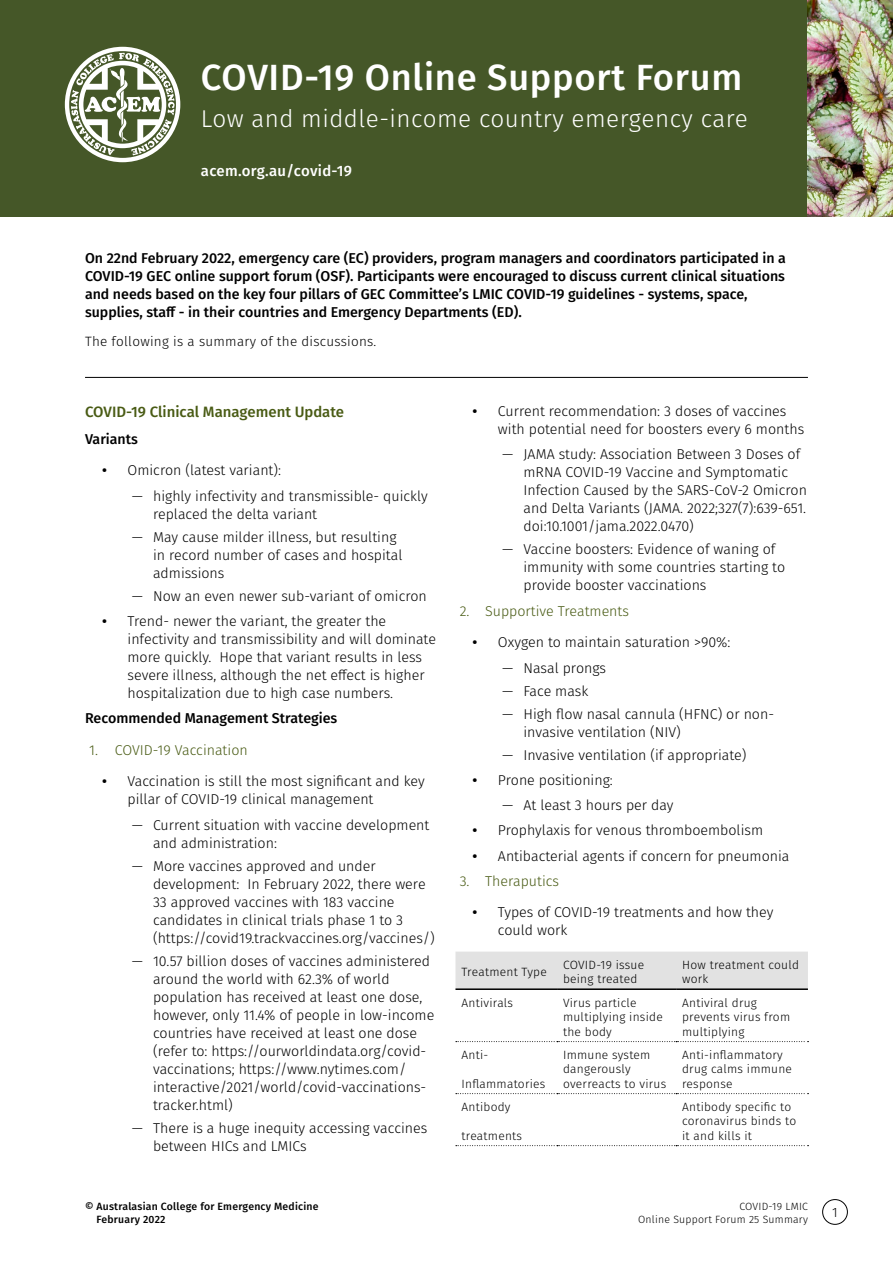
<style>
.page{position:relative;width:893px;height:1263px;background:#fff}
.page>*{position:absolute;margin:0;border:0;box-sizing:border-box;transform-origin:0 0}
.t1{font:500 36.45px "Fira Sans";letter-spacing:.02em;color:#fff}
.t2{font:300 33.9px/40.8px "Merriweather";color:#fff}
.t3{font:300 24.3px "Fira Sans";letter-spacing:.02em;color:#fff}
.t4{font:500 15px "Fira Sans";color:#495b14}
.t5{font:500 15px "Fira Sans";letter-spacing:.02em;color:#fff}
.t6{font:300 14.25px/18px "Fira Sans";color:#000}
.t7{font:500 14.25px/18px "Fira Sans";color:#000}
.t8{font:300 14.25px "Fira Sans";color:#495b14}
.t9{font:300 13.5px "Fira Sans";letter-spacing:.02em;color:#000}
.t10{font:300 12px/14.4px "Fira Sans";letter-spacing:.02em;color:#000}
.t11{font:500 10.5px/13.5px "Fira Sans";letter-spacing:.02em;color:#000}
.t12{font:300 10.5px/13.5px "Fira Sans";letter-spacing:.02em;color:#000;text-align:right}
.s1{font-weight:600}
</style>
<div class="page">
<div style="left:822px;top:1199px;width:26px;height:26px;border:1px solid #000;border-radius:50%"></div>
<div style="left:0;top:0;width:893px;height:217px;background:#455728"></div>
<img style="left:808px;top:0;width:85px;height:217px">
<svg style="left:65px;top:47px;width:115px;height:115px"></svg>
<div style="left:455px;top:951px;width:353px;height:37px;background:#e2e2e2"></div>
<hr style="left:455px;top:988px;width:102px;height:2px;background:#000">
<hr style="left:557px;top:988px;width:119px;height:2px;background:#000">
<hr style="left:676px;top:988px;width:132px;height:2px;background:#000">
<svg style="left:456px;top:1041px;width:352px;height:1px"></svg>
<svg style="left:456px;top:1093px;width:352px;height:1px"></svg>
<svg style="left:456px;top:1145px;width:352px;height:1px"></svg>
<hr style="left:85px;top:377px;width:723px;height:1px;background:#000">
<h1 class="t1" style="left:201px;top:49px;width:543px">COVID-19 Online Support Forum</h1>
<h3 class="t3" style="left:201px;top:101px;width:549px">Low and middle-income country emergency care</h3>
<p class="t5" style="left:201px;top:159px;width:153px">acem.org.au/covid-19</p>
<h2 class="t2" style="left:200px;top:60px;width:405px">Australasian College<br>for Emergency Medicine</h2>
<p class="t7" style="left:85px;top:248px;width:702px">On 22nd February 2022, emergency care (EC) providers, program managers and coordinators participated in a COVID-19 GEC online support forum (OSF). Participants were encouraged to discuss current clinical situations and needs based on the key four pillars of GEC Committee’s LMIC COVID-19 guidelines - systems, space, supplies, staff - in their countries and Emergency Departments (ED).</p>
<p class="t9" style="left:85px;top:332px;width:293px">The following is a summary of the discussions.</p>
<p class="t4" style="left:85px;top:400px;width:261px">COVID-19 Clinical Management Update</p>
<p class="t7" style="left:85px;top:429px;width:54px">Variants</p>
<p class="t6" style="left:102px;top:461px;width:181px"><span class="s1">•</span> Omicron (latest variant):</p>
<p class="t6" style="left:153px;top:487px;width:276px;text-indent:-21px">— highly infectivity and transmissible- quickly replaced the delta variant</p>
<p class="t6" style="left:153px;top:528px;width:251px;text-indent:-21px">— May cause milder illness, but resulting in record number of cases and hospital admissions</p>
<p class="t6" style="left:132px;top:587px;width:297px">— Now an even newer sub-variant of omicron</p>
<p class="t6" style="left:128px;top:612px;width:310px;text-indent:-26px"><span class="s1">•</span> Trend- newer the variant, the greater the infectivity and transmissibility and will dominate more quickly. Hope that variant results in less severe illness, although the net effect is higher hospitalization due to high case numbers.</p>
<p class="t7" style="left:85px;top:708px;width:254px">Recommended Management Strategies</p>
<p class="t8" style="left:89px;top:740px;width:160px">1. COVID-19 Vaccination</p>
<p class="t6" style="left:128px;top:772px;width:299px;text-indent:-26px"><span class="s1">•</span> Vaccination is still the most significant and key pillar of COVID-19 clinical management</p>
<p class="t6" style="left:153px;top:815px;width:278px;text-indent:-21px">— Current situation with vaccine development and administration:</p>
<p class="t6" style="left:153px;top:856px;width:283px;text-indent:-21px">— More vaccines approved and under development: In February 2022, there were 33 approved vaccines with 183 vaccine candidates in clinical trials phase 1 to 3 (https://covid19.trackvaccines.org/vaccines/)</p>
<p class="t6" style="left:153px;top:951px;width:283px;text-indent:-21px">— 10.57 billion doses of vaccines administered around the world with 62.3% of world population has received at least one dose, however, only 11.4% of people in low-income countries have received at least one dose (refer to: https://ourworldindata.org/covid&shy;vaccinations; https://www.nytimes.com/ interactive/2021/world/covid-vaccinations&shy;tracker.html)</p>
<p class="t6" style="left:153px;top:1118px;width:276px;text-indent:-21px">— There is a huge inequity accessing vaccines between HICs and LMICs</p>
<p class="t11" style="left:97px;top:1199px;width:223px;text-indent:-12px">© Australasian College for Emergency Medicine<br>February 2022</p>
<p class="t6" style="left:498px;top:402px;width:308px;text-indent:-26px"><span class="s1">•</span> Current recommendation: 3 doses of vaccines with potential need for boosters every 6 months</p>
<p class="t6" style="left:523px;top:445px;width:285px;text-indent:-21px">— JAMA study: Association Between 3 Doses of mRNA COVID-19 Vaccine and Symptomatic Infection Caused by the SARS-CoV-2 Omicron and Delta Variants (JAMA. 2022;327(7):639-651. doi:10.1001/jama.2022.0470)</p>
<p class="t6" style="left:523px;top:540px;width:263px;text-indent:-21px">— Vaccine boosters: Evidence of waning of immunity with some countries starting to provide booster vaccinations</p>
<p class="t8" style="left:460px;top:601px;width:171px">2. Supportive Treatments</p>
<p class="t6" style="left:472px;top:633px;width:260px"><span class="s1">•</span> Oxygen to maintain saturation &gt;90%:</p>
<p class="t6" style="left:502px;top:658px;width:105px">— Nasal prongs</p>
<p class="t6" style="left:502px;top:681px;width:88px">— Face mask</p>
<p class="t6" style="left:523px;top:704px;width:252px;text-indent:-21px">— High flow nasal cannula (HFNC) or non&shy;invasive ventilation (NIV)</p>
<p class="t6" style="left:502px;top:745px;width:246px">— Invasive ventilation (if appropriate)</p>
<p class="t6" style="left:472px;top:771px;width:142px"><span class="s1">•</span> Prone positioning:</p>
<p class="t6" style="left:502px;top:796px;width:173px">— At least 3 hours per day</p>
<p class="t6" style="left:472px;top:821px;width:292px"><span class="s1">•</span> Prophylaxis for venous thromboembolism</p>
<p class="t6" style="left:472px;top:846px;width:319px"><span class="s1">•</span> Antibacterial agents if concern for pneumonia</p>
<p class="t8" style="left:460px;top:871px;width:101px">3. Theraputics</p>
<p class="t6" style="left:498px;top:903px;width:277px;text-indent:-26px"><span class="s1">•</span> Types of COVID-19 treatments and how they could work</p>
<p class="t10" style="left:461px;top:964px;width:87px">Treatment Type</p>
<p class="t10" style="left:563px;top:957px;width:83px">COVID-19 issue being treated</p>
<p class="t10" style="left:682px;top:957px;width:118px">How treatment could work</p>
<p class="t10" style="left:461px;top:995px;width:53px">Antivirals</p>
<p class="t10" style="left:563px;top:995px;width:101px">Virus particle multiplying inside the body</p>
<p class="t10" style="left:682px;top:995px;width:110px">Antiviral drug prevents virus from multiplying</p>
<p class="t10" style="left:461px;top:1047px;width:28px">Anti-</p>
<p class="t10" style="left:461px;top:1076px;width:85px">Inflammatories</p>
<p class="t10" style="left:563px;top:1047px;width:105px">Immune system dangerously overreacts to virus</p>
<p class="t10" style="left:682px;top:1047px;width:111px">Anti-inflammatory drug calms immune response</p>
<p class="t10" style="left:461px;top:1099px;width:51px">Antibody</p>
<p class="t10" style="left:461px;top:1128px;width:62px">treatments</p>
<p class="t10" style="left:682px;top:1099px;width:116px">Antibody specific to coronavirus binds to it and kills it</p>
<p class="t12" style="left:638px;top:1199px;width:171px">COVID-19 LMIC<br>Online Support Forum 25 Summary</p>
<p class="t9" style="left:832px;top:1202px;width:7px">1</p>
</div>
